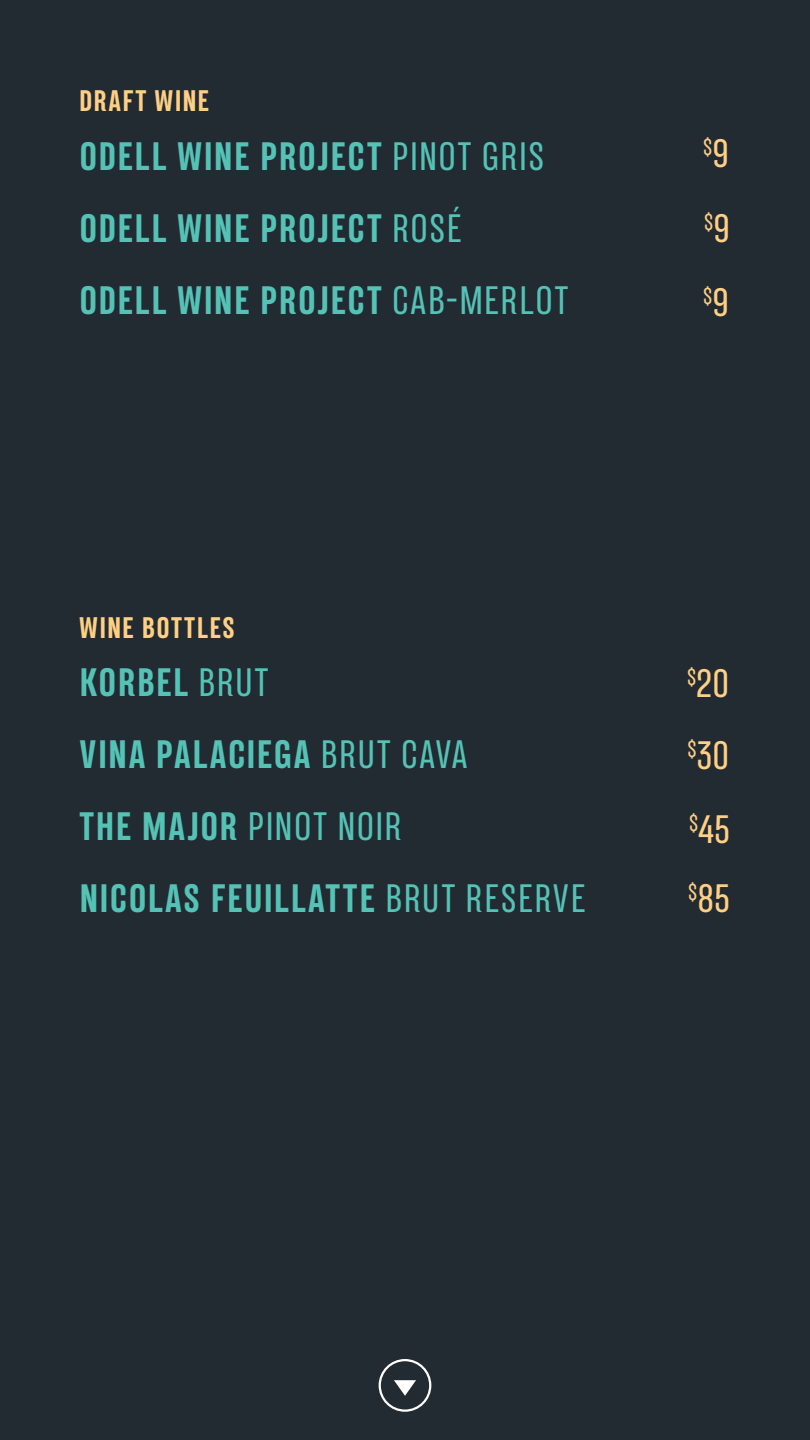
<style>
.page{position:relative;width:810px;height:1440px;background:#222a32}
.page>*{position:absolute;margin:0;border:0;box-sizing:border-box;transform-origin:0 0}
.t1{font:700 36px "TT Backwards Sans";letter-spacing:.045em;color:#55c2b6}
.t2{font:36px "TT Backwards Sans";letter-spacing:.035em;color:#55c2b6}
.t3{font:36px "TT Backwards Sans";color:#fecf84}
.t4{font:700 27px "TT Backwards Sans";letter-spacing:.05em;color:#fecf84}
.t5{font:20.93px "TT Backwards Sans";color:#fecf84}
.s1{font-weight:400}
.s2{font-size:36px}
.s3{font-weight:700}
</style>
<div class="page">
<div style="left:379px;top:1359px;width:52px;height:53px;border:2px solid #fff;border-radius:50%"></div>
<svg style="left:394px;top:1380px;width:22px;height:16px"></svg>
<p class="t4" style="left:79px;top:83px;width:131px">DRAFT WINE</p>
<p class="t1" style="left:79px;top:133px;width:466px">ODELL WINE PROJECT <span class="s1">PINOT GRIS</span></p>
<p class="t1" style="left:79px;top:205px;width:383px">ODELL WINE PROJECT <span class="s1">ROSÉ</span></p>
<p class="t1" style="left:79px;top:277px;width:490px">ODELL WINE PROJECT <span class="s1">CAB-MERLOT</span></p>
<p class="t5" style="left:703px;top:134px;width:27px">$<span class="s2">9</span></p>
<p class="t5" style="left:704px;top:208px;width:27px">$<span class="s2">9</span></p>
<p class="t5" style="left:703px;top:283px;width:27px">$<span class="s2">9</span></p>
<p class="t4" style="left:79px;top:610px;width:157px">WINE BOTTLES</p>
<p class="t1" style="left:79px;top:659px;width:190px">KORBEL <span class="s1">BRUT</span></p>
<p class="t1" style="left:79px;top:731px;width:389px">VINA PALACIEGA <span class="s1">BRUT CAVA</span></p>
<p class="t2" style="left:79px;top:803px;width:323px"><span class="s3">THE MAJOR</span> PINOT NOIR</p>
<p class="t1" style="left:79px;top:875px;width:507px">NICOLAS FEUILLATTE <span class="s1">BRUT RESERVE</span></p>
<p class="t3" style="left:687px;top:660px;width:43px"><sup>$</sup>20</p>
<p class="t3" style="left:687px;top:732px;width:43px"><sup>$</sup>30</p>
<p class="t3" style="left:689px;top:806px;width:42px"><sup>$</sup>45</p>
<p class="t3" style="left:688px;top:875px;width:43px"><sup>$</sup>85</p>
</div>
